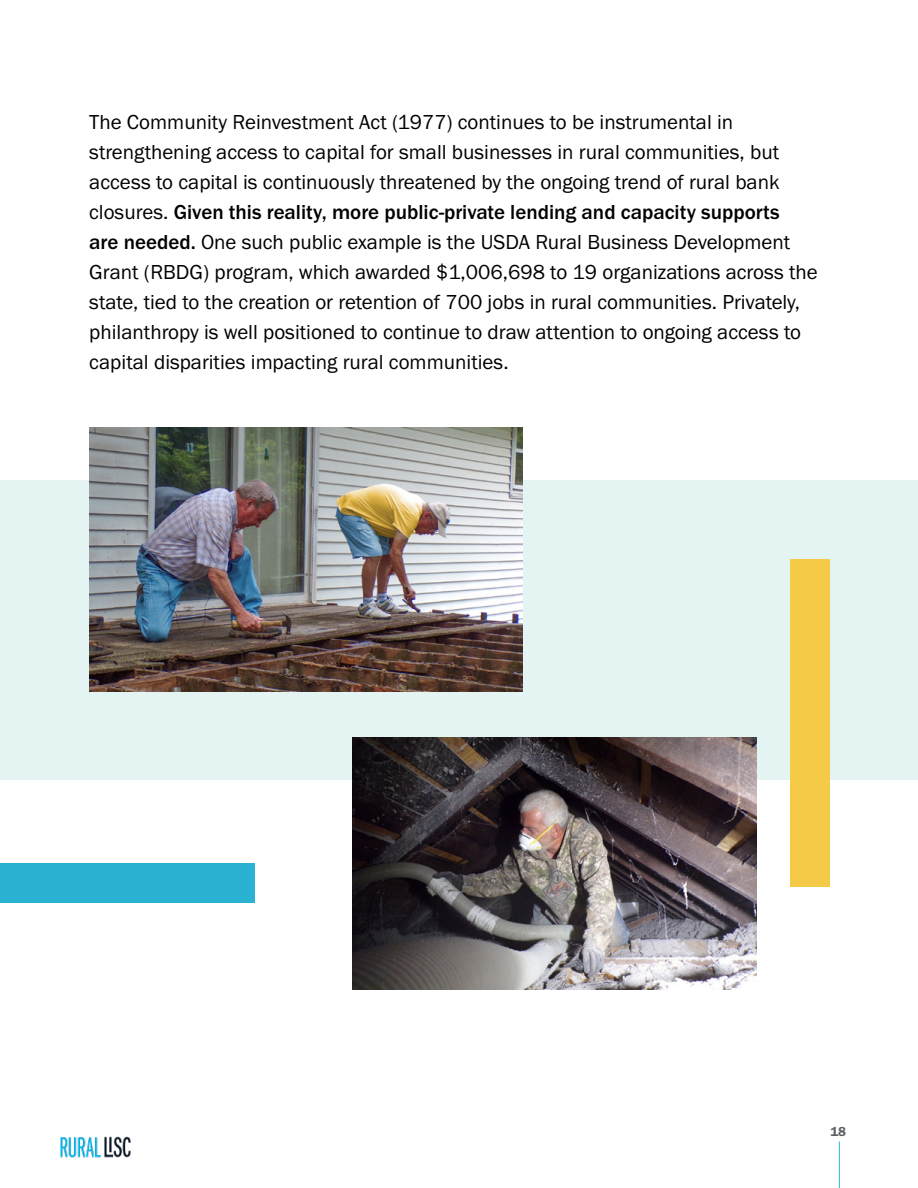
<style>
.page{position:relative;width:918px;height:1188px;background:#fff}
.page>*{position:absolute;margin:0;border:0;box-sizing:border-box;transform-origin:0 0}
.t1{font:21px/30px "Franklin Gothic URW Boo";color:#000}
.t2{font:500 21px "Franklin Gothic URW";color:#000}
.t3{font:13.5px "Franklin Gothic URW Dem";color:#5d6164}
.s1{font-family:"Franklin Gothic URW Boo";font-weight:400}
.s2{font-family:"Franklin Gothic URW";font-weight:500}
</style>
<div class="page">
<hr style="left:839px;top:1142px;width:1px;height:46px;background:#2bb1d1">
<img style="left:60px;top:1136px;width:71px;height:22px">
<div style="left:0;top:863px;width:255px;height:40px;background:#2bb1d1"></div>
<div style="left:0;top:480px;width:918px;height:300px;background:#e4f4f3"></div>
<img style="left:89px;top:427px;width:434px;height:265px">
<img style="left:353px;top:737px;width:404px;height:252px">
<div style="left:791px;top:559px;width:39px;height:328px;background:#f5ca46"></div>
<p class="t1" style="left:89px;top:106px;width:692px">The Community Reinvestment Act (1977) continues to be instrumental in strengthening access to capital for small businesses in rural communities, but access to capital is continuously threatened by the ongoing trend of rural bank</p>
<p class="t2" style="left:89px;top:199px;width:692px"><span class="s1">closures.</span> Given this reality, more public-private lending and capacity supports</p>
<p class="t1" style="left:89px;top:226px;width:730px"><span class="s2">are needed.</span> One such public example is the USDA Rural Business Development Grant (RBDG) program, which awarded $1,006,698 to 19 organizations across the state, tied to the creation or retention of 700 jobs in rural communities. Privately, philanthropy is well positioned to continue to draw attention to ongoing access to capital disparities impacting rural communities.</p>
<p class="t3" style="left:830px;top:1123px;width:17px">18</p>
</div>
